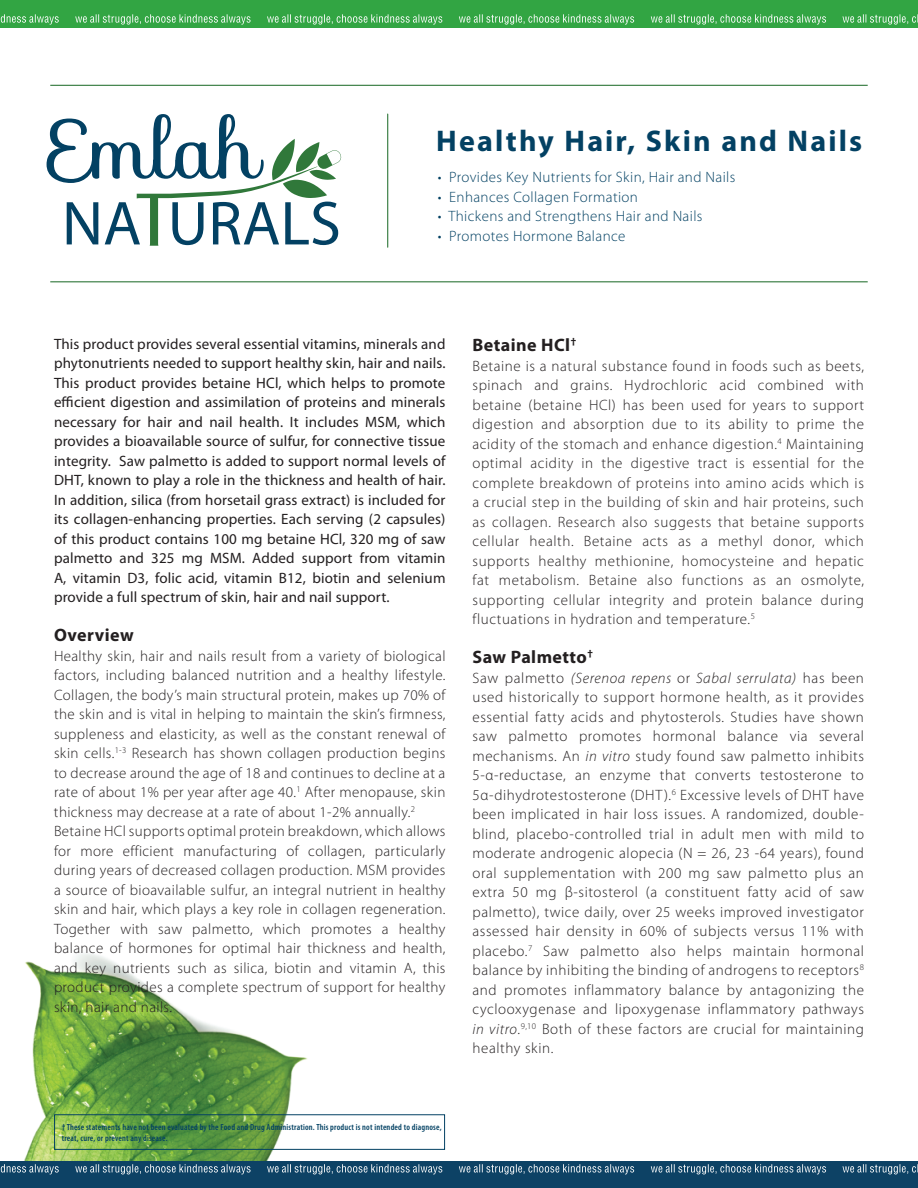
<style>
.page{position:relative;width:918px;height:1188px;background:#fff}
.page>*{position:absolute;margin:0;border:0;box-sizing:border-box;transform-origin:0 0}
.t1{font:700 30px "Myriad Pro";letter-spacing:.07em;color:#034163}
.t2{font:700 18px "Myriad Pro";letter-spacing:.025em;color:#231f20}
.t3{font:300 15px/19.5px "Myriad Pro";letter-spacing:.025em;color:#231f20;text-align:justify}
.t4{font:15px/19.5px "Myriad Pro";letter-spacing:.01em;color:#231f20;text-align:justify}
.t5{font:300 15px "Myriad Pro";letter-spacing:.025em;color:#034163}
.t6{font:600 condensed 8.85px/10.6px "Myriad Pro";letter-spacing:.02em;color:#034163}
.s1{font-style:italic}
</style>
<div class="page">
<img style="left:24px;top:953px;width:284px;height:208px">
<div style="left:0;top:0;width:918px;height:28px;background:#32a543"></div>
<svg style="left:651px;top:14px;width:267px;height:11px"></svg>
<svg style="left:0;top:14px;width:634px;height:11px"></svg>
<div style="left:0;top:1161px;width:918px;height:27px;background:#0d4265"></div>
<svg style="left:651px;top:1164px;width:267px;height:10px"></svg>
<svg style="left:0;top:1164px;width:634px;height:10px"></svg>
<div style="left:54px;top:1114px;width:391px;height:36px;border:1px solid #034163"></div>
<svg style="left:47px;top:114px;width:295px;height:132px"></svg>
<hr style="left:387px;top:114px;width:1px;height:133px;background:#30783a">
<hr style="left:50px;top:281px;width:818px;height:1px;background:#30783a">
<hr style="left:50px;top:85px;width:818px;height:1px;background:#30783a">
<h1 class="t1" style="left:436px;top:121px;width:427px">Healthy Hair, Skin and Nails</h1>
<p class="t5" style="left:438px;top:168px;width:299px">• Provides Key Nutrients for Skin, Hair and Nails</p>
<p class="t5" style="left:438px;top:188px;width:202px">• Enhances Collagen Formation</p>
<p class="t5" style="left:438px;top:207px;width:266px">• Thickens and Strengthens Hair and Nails</p>
<p class="t5" style="left:438px;top:227px;width:189px">• Promotes Hormone Balance</p>
<p class="t4" style="left:54px;top:334px;width:393px">This product provides several essential vitamins, minerals and phytonutrients needed to support healthy skin, hair and nails.<br>This product provides betaine HCl, which helps to promote efficient digestion and assimilation of proteins and minerals necessary for hair and nail health. It includes MSM, which provides a bioavailable source of sulfur, for connective tissue integrity. Saw palmetto is added to support normal levels of DHT, known to play a role in the thickness and health of hair.<br>In addition, silica (from horsetail grass extract) is included for its collagen-enhancing properties. Each serving (2 capsules) of this product contains 100 mg betaine HCl, 320 mg of saw palmetto and 325 mg MSM. Added support from vitamin A, vitamin D3, folic acid, vitamin B12, biotin and selenium provide a full spectrum of skin, hair and nail support.</p>
<p class="t2" style="left:54px;top:624px;width:81px">Overview</p>
<p class="t3" style="left:54px;top:646px;width:393px;text-align:left">Healthy skin, hair and nails result from a variety of biological factors, including balanced nutrition and a healthy lifestyle.<br>Collagen, the body’s main structural protein, makes up 70% of the skin and is vital in helping to maintain the skin’s firmness, suppleness and elasticity, as well as the constant renewal of skin cells.<sup>1-3</sup> Research has shown collagen production begins to decrease around the age of 18 and continues to decline at a rate of about 1% per year after age 40.<sup>1</sup> After menopause, skin thickness may decrease at a rate of about 1-2% annually.<sup>2<br></sup>Betaine HCl supports optimal protein breakdown, which allows for more efficient manufacturing of collagen, particularly during years of decreased collagen production. MSM provides a source of bioavailable sulfur, an integral nutrient in healthy skin and hair, which plays a key role in collagen regeneration.<br>Together with saw palmetto, which promotes a healthy balance of hormones for optimal hair thickness and health, and key nutrients such as silica, biotin and vitamin A, this product provides a complete spectrum of support for healthy skin, hair and nails.</p>
<p class="t2" style="left:472px;top:333px;width:105px">Betaine HCl<sup>†</sup></p>
<p class="t3" style="left:472px;top:356px;width:393px">Betaine is a natural substance found in foods such as beets, spinach and grains. Hydrochloric acid combined with betaine (betaine HCl) has been used for years to support digestion and absorption due to its ability to prime the acidity of the stomach and enhance digestion.<sup>4</sup> Maintaining optimal acidity in the digestive tract is essential for the complete breakdown of proteins into amino acids which is a crucial step in the building of skin and hair proteins, such as collagen. Research also suggests that betaine supports cellular health. Betaine acts as a methyl donor, which supports healthy methionine, homocysteine and hepatic fat metabolism. Betaine also functions as an osmolyte, supporting cellular integrity and protein balance during fluctuations in hydration and temperature.<sup>5</sup></p>
<p class="t2" style="left:472px;top:645px;width:122px">Saw Palmetto<sup>†</sup></p>
<p class="t3" style="left:472px;top:668px;width:393px">Saw palmetto <span class="s1">(Serenoa repens</span> or <span class="s1">Sabal serrulata)</span> has been used historically to support hormone health, as it provides essential fatty acids and phytosterols. Studies have shown saw palmetto promotes hormonal balance via several mechanisms. An <span class="s1">in vitro</span> study found saw palmetto inhibits 5-α-reductase, an enzyme that converts testosterone to 5α-dihydrotestosterone (DHT).<sup>6</sup> Excessive levels of DHT have been implicated in hair loss issues. A randomized, double&shy;blind, placebo-controlled trial in adult men with mild to moderate androgenic alopecia (N = 26, 23 -64 years), found oral supplementation with 200 mg saw palmetto plus an extra 50 mg β-sitosterol (a constituent fatty acid of saw palmetto), twice daily, over 25 weeks improved investigator assessed hair density in 60% of subjects versus 11% with placebo.<sup>7</sup> Saw palmetto also helps maintain hormonal balance by inhibiting the binding of androgens to receptors<sup>8 </sup>and promotes inflammatory balance by antagonizing the cyclooxygenase and lipoxygenase inflammatory pathways <span class="s1">in vitro</span>.<sup>9,10</sup> Both of these factors are crucial for maintaining healthy skin.</p>
<p class="t6" style="left:62px;top:1122px;width:381px">† These statements have not been evaluated by the Food and Drug Administration. This product is not intended to diagnose, treat, cure, or prevent any disease.</p>
</div>
